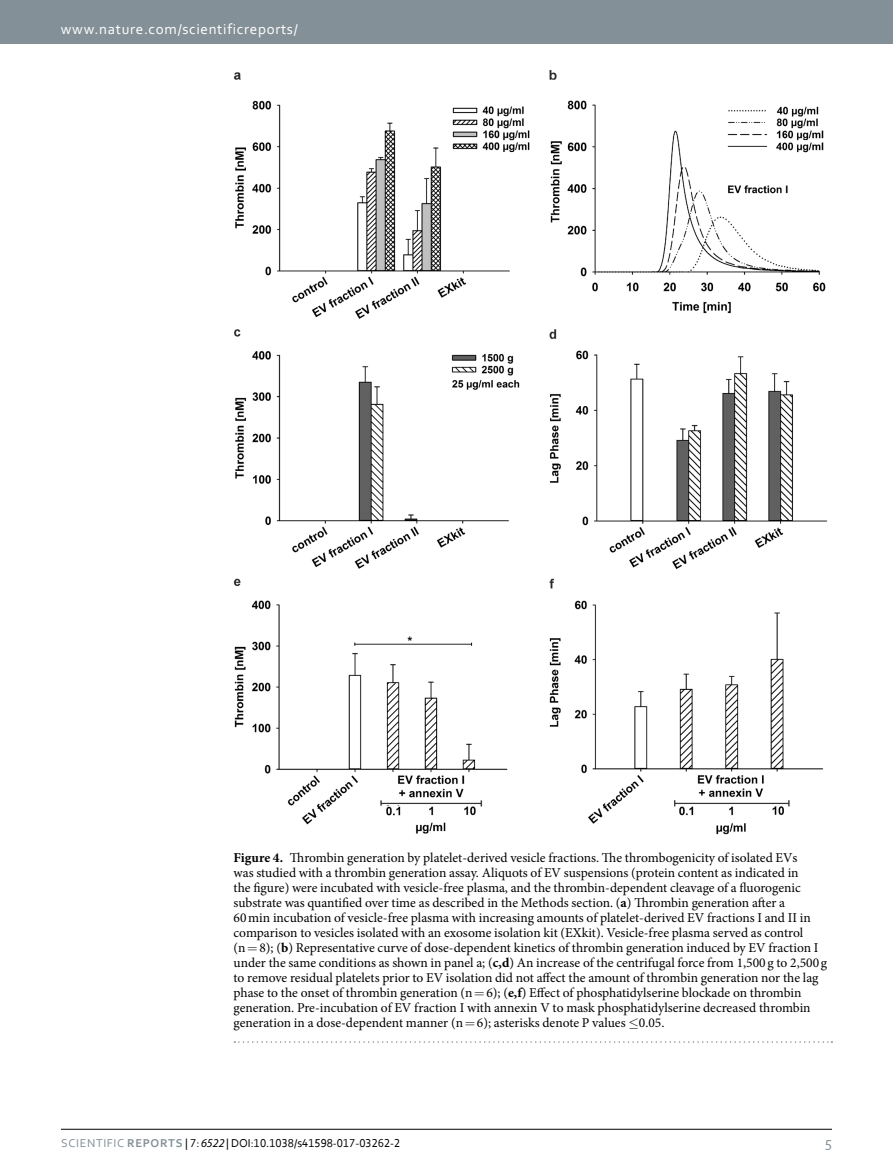
<style>
.page{position:relative;width:893px;height:1174px;background:#fff}
.page>*{position:absolute;margin:0;border:0;box-sizing:border-box;transform-origin:0 0}
.t1{font:15px "Corbel 2";letter-spacing:.045em;color:#fff}
.t2{font:15px "Corbel 2";color:#839097}
.t3{font:13.5px/15px "Minion Pro";color:#000}
.t4{font:12px "Corbel";color:#000}
.s1{font-weight:700}
.s2{font-family:"Corbel 2";color:#839097}
.s3{font-family:"Corbel Bold 2";color:#839097}
.s4{font-family:"Myriad Pro";font-style:italic}
</style>
<div class="page">
<div style="left:0;top:0;width:893px;height:43px;background:#839097"></div>
<hr style="left:61px;top:1129px;width:771px;height:1px;background:#000">
<svg style="left:234px;top:1041px;width:598px;height:1px"></svg>
<img style="left:233px;top:70px;width:594px;height:764px">
<p class="t1" style="left:61px;top:19px;width:238px">www.nature.com/scientificreports/</p>
<p class="t3" style="left:234px;top:850px;width:595px"><span class="s1">Figure 4.</span> Thrombin generation by platelet-derived vesicle fractions. The thrombogenicity of isolated EVs<br>was studied with a thrombin generation assay. Aliquots of EV suspensions (protein content as indicated in<br>the figure) were incubated with vesicle-free plasma, and the thrombin-dependent cleavage of a fluorogenic substrate was quantified over time as described in the Methods section. (<span class="s1">a</span>) Thrombin generation after a<br>60min incubation of vesicle-free plasma with increasing amounts of platelet-derived EV fractions I and II in comparison to vesicles isolated with an exosome isolation kit (EXkit). Vesicle-free plasma served as control<br>(n 8); (<span class="s1">b</span>) Representative curve of dose-dependent kinetics of thrombin generation induced by EV fraction I under the same conditions as shown in panel a; (<span class="s1">c,d</span>) An increase of the centrifugal force from 1,500 g to 2,500 g to remove residual platelets prior to EV isolation did not affect the amount of thrombin generation nor the lag phase to the onset of thrombin generation (n 6); (<span class="s1">e,f</span>) Effect of phosphatidylserine blockade on thrombin generation. Pre-incubation of EV fraction I with annexin V to mask phosphatidylserine decreased thrombin generation in a dose-dependent manner (n 6); asterisks denote P values ≤0.05.</p>
<p class="t4" style="left:61px;top:1135px;width:341px"><span class="s2">SCIEnTIFIC</span> <span class="s3">REPORTS</span> | 7: <span class="s4">6522</span> | DOI:10.1038/s41598-017-03262-2</p>
<p class="t2" style="left:825px;top:1132px;width:9px">5</p>
</div>
